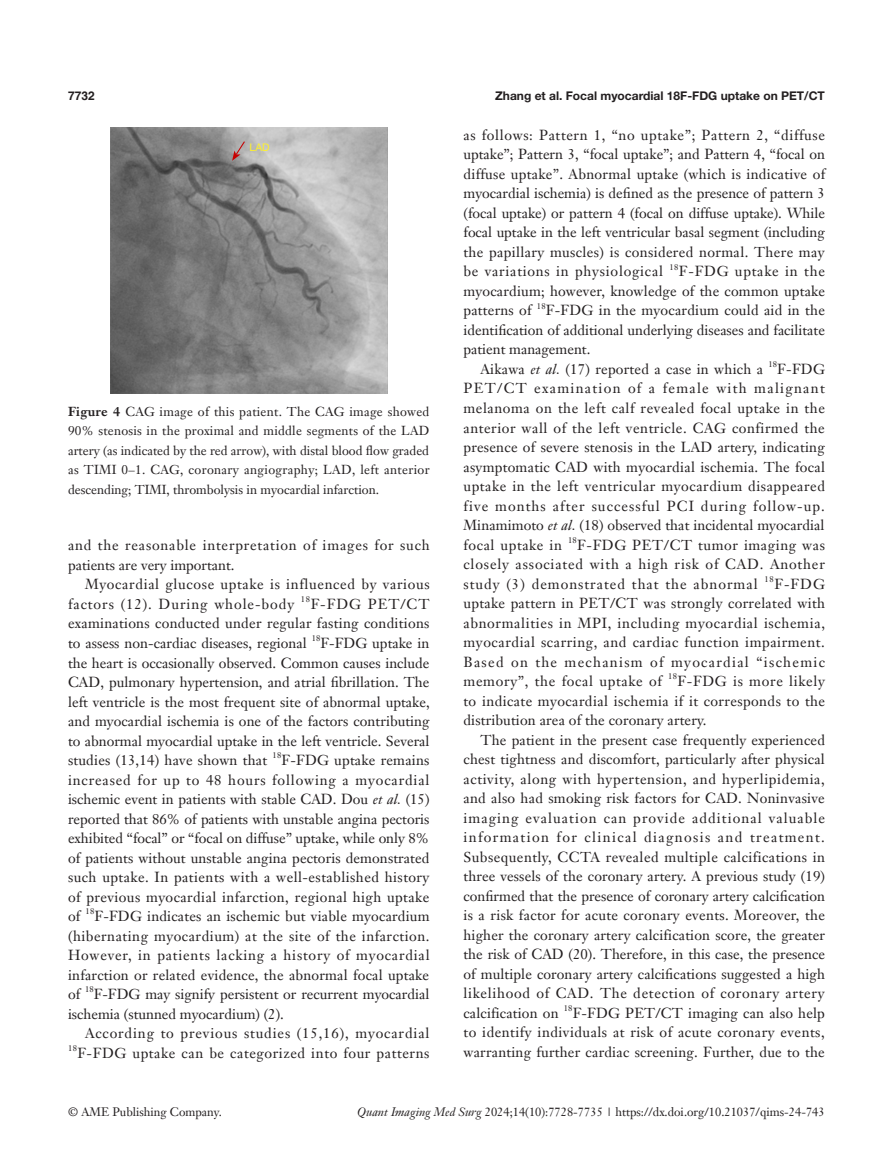
<style>
.page{position:relative;width:893px;height:1170px;background:#fff}
.page>*{position:absolute;margin:0;border:0;box-sizing:border-box;transform-origin:0 0}
.t1{font:14.25px/19.5px "Janson Text LT";letter-spacing:.015em;color:#231f20;text-align:justify}
.t2{font:14.25px/19.5px "Janson Text LT";letter-spacing:.045em;color:#231f20}
.t3{font:14.25px/19.5px "Janson Text LT";letter-spacing:.055em;color:#231f20}
.t4{font:14.25px "Janson Text LT";letter-spacing:.06em;color:#231f20}
.t5{font:14.25px "Janson Text LT";letter-spacing:.04em;color:#231f20}
.t6{font:12.75px/19.5px "Janson Text LT";color:#231f20;text-align:justify}
.t7{font:12px "Janson Text LT";color:#231f20}
.t8{font:700 12px "Helvetica Neue LT Pro";color:#231f20}
.t9{font:700 12px "Helvetica";color:#231f20}
.t10{font:10.5px "Helvetica Neue LT Pro";color:#fff229}
.t11{font:8.25px "Janson Text LT";letter-spacing:.015em;color:#231f20}
.s1{font-weight:700}
.s2{font-style:italic}
</style>
<div class="page">
<img style="left:111px;top:128px;width:276px;height:265px">
<svg style="left:232px;top:140px;width:14px;height:21px"></svg>
<p class="t9" style="left:68px;top:88px;width:28px">7732</p>
<p class="t8" style="left:495px;top:88px;width:331px">Zhang et al. Focal myocardial 18F-FDG uptake on PET/CT</p>
<p class="t10" style="left:250px;top:141px;width:22px">LAD</p>
<p class="t6" style="left:68px;top:401px;width:363px"><span class="s1">Figure 4</span> CAG image of this patient. The CAG image showed 90% stenosis in the proximal and middle segments of the LAD artery (as indicated by the red arrow), with distal blood flow graded as TIMI 0–1. CAG, coronary angiography; LAD, left anterior descending; TIMI, thrombolysis in myocardial infarction.</p>
<p class="t3" style="left:68px;top:535px;width:363px">and the reasonable interpretation of images for such patients are very important.</p>
<p class="t2" style="left:68px;top:574px;width:363px;text-indent:17px">Myocardial glucose uptake is influenced by various factors (12). During whole-body</p>
<p class="t11" style="left:301px;top:594px;width:11px">18</p>
<p class="t1" style="left:68px;top:594px;width:363px;text-indent:243px">F-FDG PET/CT examinations conducted under regular fasting conditions to assess non-cardiac diseases, regional</p>
<p class="t11" style="left:312px;top:633px;width:10px">18</p>
<p class="t1" style="left:68px;top:633px;width:363px;text-indent:252px">F-FDG uptake in the heart is occasionally observed. Common causes include CAD, pulmonary hypertension, and atrial fibrillation. The left ventricle is the most frequent site of abnormal uptake, and myocardial ischemia is one of the factors contributing to abnormal myocardial uptake in the left ventricle. Several studies (13,14) have shown that</p>
<p class="t11" style="left:273px;top:750px;width:10px">18</p>
<p class="t1" style="left:68px;top:750px;width:363px;text-indent:213px">F-FDG uptake remains increased for up to 48 hours following a myocardial ischemic event in patients with stable CAD. Dou <span class="s2">et al.</span> (15) reported that 86% of patients with unstable angina pectoris exhibited “focal” or “focal on diffuse” uptake, while only 8% of patients without unstable angina pectoris demonstrated such uptake. In patients with a well-established history of previous myocardial infarction, regional high uptake of</p>
<p class="t11" style="left:86px;top:906px;width:10px">18</p>
<p class="t1" style="left:68px;top:906px;width:363px;text-indent:26px">F-FDG indicates an ischemic but viable myocardium (hibernating myocardium) at the site of the infarction.<br>However, in patients lacking a history of myocardial infarction or related evidence, the abnormal focal uptake of</p>
<p class="t11" style="left:85px;top:984px;width:10px">18</p>
<p class="t1" style="left:68px;top:984px;width:363px;text-indent:26px">F-FDG may signify persistent or recurrent myocardial ischemia (stunned myocardium) (2).</p>
<p class="t4" style="left:85px;top:1024px;width:346px">According to previous studies (15,16), myocardial</p>
<p class="t11" style="left:68px;top:1042px;width:10px">18</p>
<p class="t5" style="left:77px;top:1043px;width:354px">F-FDG uptake can be categorized into four patterns</p>
<p class="t1" style="left:463px;top:125px;width:363px">as follows: Pattern 1, “no uptake”; Pattern 2, “diffuse uptake”; Pattern 3, “focal uptake”; and Pattern 4, “focal on diffuse uptake”. Abnormal uptake (which is indicative of myocardial ischemia) is defined as the presence of pattern 3 (focal uptake) or pattern 4 (focal on diffuse uptake). While focal uptake in the left ventricular basal segment (including the papillary muscles) is considered normal. There may be variations in physiological</p>
<p class="t11" style="left:669px;top:261px;width:11px">18</p>
<p class="t1" style="left:463px;top:261px;width:363px;text-indent:215px">F-FDG uptake in the myocardium; however, knowledge of the common uptake patterns of</p>
<p class="t11" style="left:537px;top:300px;width:10px">18</p>
<p class="t1" style="left:546px;top:300px;width:281px">F-FDG in the myocardium could aid in the</p>
<p class="t1" style="left:463px;top:320px;width:363px">identification of additional underlying diseases and facilitate</p>
<p class="t1" style="left:463px;top:339px;width:128px">patient management.</p>
<p class="t1" style="left:480px;top:359px;width:284px">Aikawa <span class="s2">et al.</span> (17) reported a case in which a</p>
<p class="t11" style="left:768px;top:359px;width:10px">18</p>
<p class="t1" style="left:463px;top:359px;width:363px;text-indent:314px">F-FDG PET/CT examination of a female with malignant melanoma on the left calf revealed focal uptake in the anterior wall of the left ventricle. CAG confirmed the presence of severe stenosis in the LAD artery, indicating asymptomatic CAD with myocardial ischemia. The focal uptake in the left ventricular myocardium disappeared five months after successful PCI during follow-up.<br>Minamimoto <span class="s2">et al.</span> (18) observed that incidental myocardial focal uptake in</p>
<p class="t11" style="left:568px;top:534px;width:10px">18</p>
<p class="t1" style="left:463px;top:534px;width:363px;text-indent:114px">F-FDG PET/CT tumor imaging was closely associated with a high risk of CAD. Another study (3) demonstrated that the abnormal</p>
<p class="t11" style="left:764px;top:573px;width:11px">18</p>
<p class="t1" style="left:463px;top:573px;width:363px;text-indent:311px">F-FDG uptake pattern in PET/CT was strongly correlated with abnormalities in MPI, including myocardial ischemia, myocardial scarring, and cardiac function impairment.<br>Based on the mechanism of myocardial “ischemic memory”, the focal uptake of</p>
<p class="t11" style="left:668px;top:671px;width:11px">18</p>
<p class="t1" style="left:463px;top:671px;width:363px;text-indent:214px">F-FDG is more likely to indicate myocardial ischemia if it corresponds to the distribution area of the coronary artery.</p>
<p class="t1" style="left:463px;top:729px;width:363px;text-indent:17px">The patient in the present case frequently experienced chest tightness and discomfort, particularly after physical activity, along with hypertension, and hyperlipidemia, and also had smoking risk factors for CAD. Noninvasive imaging evaluation can provide additional valuable information for clinical diagnosis and treatment.<br>Subsequently, CCTA revealed multiple calcifications in three vessels of the coronary artery. A previous study (19) confirmed that the presence of coronary artery calcification is a risk factor for acute coronary events. Moreover, the higher the coronary artery calcification score, the greater the risk of CAD (20). Therefore, in this case, the presence of multiple coronary artery calcifications suggested a high likelihood of CAD. The detection of coronary artery calcification on</p>
<p class="t11" style="left:564px;top:1002px;width:10px">18</p>
<p class="t1" style="left:463px;top:1002px;width:363px;text-indent:109px">F-FDG PET/CT imaging can also help to identify individuals at risk of acute coronary events, warranting further cardiac screening. Further, due to the</p>
<p class="t7" style="left:68px;top:1104px;width:155px">© AME Publishing Company.</p>
<p class="t7" style="left:357px;top:1104px;width:469px"><span class="s2">Quant Imaging Med Surg</span> 2024;14(10):7728-7735 | https://dx.doi.org/10.21037/qims-24-743</p>
</div>
